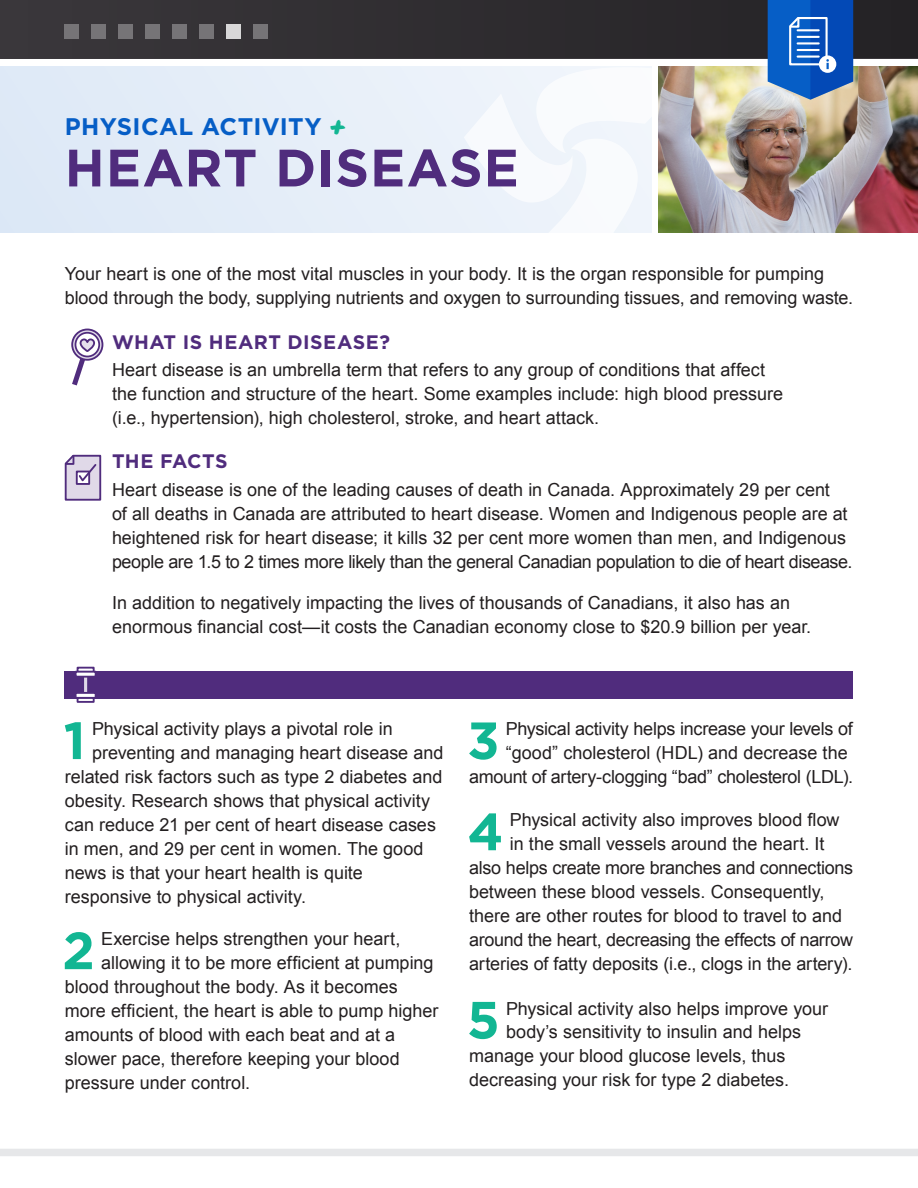
<style>
.page{position:relative;width:918px;height:1188px;background:#fff}
.page>*{position:absolute;margin:0;border:0;box-sizing:border-box;transform-origin:0 0}
.Headers{font:700 52.5px "Gotham";letter-spacing:.02em;color:#502c7d}
.Body_Copy_12_16{font:700 52.35px "Gotham";color:#12b693}
.Headers-2{font:700 24px "Gotham";letter-spacing:.015em;color:#065ec6}
.Body_Copy_12_16-2{font:700 19.5px "Gotham";letter-spacing:.02em;color:#502c7d}
.Body_Copy_12_16-3{font:18px/24px "Arial";color:#231f20}
.Body_Copy_12_16-4{font:18px "Arial";letter-spacing:-.02em;color:#231f20}
.s1{font-family:"Permanent Marker";font-weight:400;font-size:28.5px;color:#12b693}
</style>
<div class="page">
<div style="left:0;top:1149px;width:918px;height:7px;background:#e6e7e9"></div>
<div style="left:0;top:0;width:918px;height:58px;background:#302d31"></div>
<div style="left:0;top:66px;width:652px;height:166px;background:#e4edf8"></div>
<svg style="left:464px;top:66px;width:188px;height:166px"></svg>
<img style="left:659px;top:66px;width:259px;height:166px">
<svg style="left:768px;top:0;width:85px;height:100px;background:#306fc4"></svg>
<svg style="left:72px;top:329px;width:30px;height:31px"></svg>
<div style="left:71px;top:329px;width:32px;height:32px;border:2px solid #502c7d;border-radius:50%"></div>
<svg style="left:75px;top:333px;width:24px;height:23px"></svg>
<div style="left:75px;top:332px;width:25px;height:25px;border:2px solid #502c7d;border-radius:50%"></div>
<svg style="left:72px;top:338px;width:24px;height:47px"></svg>
<svg style="left:64px;top:454px;width:38px;height:47px;background:#bfb2d0"></svg>
<div style="left:65px;top:671px;width:788px;height:27px;background:#502c7d"></div>
<svg style="left:84px;top:678px;width:4px;height:14px"></svg>
<svg style="left:77px;top:699px;width:18px;height:4px"></svg>
<svg style="left:75px;top:693px;width:22px;height:6px"></svg>
<svg style="left:77px;top:667px;width:18px;height:4px"></svg>
<svg style="left:76px;top:672px;width:19px;height:6px"></svg>
<div style="left:65px;top:24px;width:14px;height:14px;background:#767477"></div>
<div style="left:92px;top:24px;width:14px;height:14px;background:#767477"></div>
<div style="left:119px;top:24px;width:14px;height:14px;background:#767477"></div>
<div style="left:146px;top:24px;width:14px;height:14px;background:#767477"></div>
<div style="left:173px;top:24px;width:14px;height:14px;background:#767477"></div>
<div style="left:200px;top:24px;width:14px;height:14px;background:#767477"></div>
<div style="left:227px;top:24px;width:14px;height:14px;background:#d8d7d8"></div>
<div style="left:254px;top:24px;width:14px;height:14px;background:#767477"></div>
<p class="Headers-2" style="left:65px;top:111px;width:283px">PHYSICAL ACTIVITY <span class="s1">+</span></p>
<p class="Headers" style="left:65px;top:133px;width:455px">HEART DISEASE</p>
<p class="Body_Copy_12_16-3" style="left:65px;top:262px;width:790px">Your heart is one of the most vital muscles in your body. It is the organ responsible for pumping blood through the body, supplying nutrients and oxygen to surrounding tissues, and removing waste.</p>
<p class="Body_Copy_12_16-2" style="left:112px;top:329px;width:280px">WHAT IS HEART DISEASE?</p>
<p class="Body_Copy_12_16-3" style="left:112px;top:358px;width:672px">Heart disease is an umbrella term that refers to any group of conditions that affect the function and structure of the heart. Some examples include: high blood pressure (i.e., hypertension), high cholesterol, stroke, and heart attack.</p>
<p class="Body_Copy_12_16-2" style="left:112px;top:449px;width:117px">THE FACTS</p>
<p class="Body_Copy_12_16-3" style="left:112px;top:478px;width:742px">Heart disease is one of the leading causes of death in Canada. Approximately 29 per cent<br>of all deaths in Canada are attributed to heart disease. Women and Indigenous people are at heightened risk for heart disease; it kills 32 per cent more women than men, and Indigenous people are 1.5 to 2 times more likely than the general Canadian population to die of heart disease.</p>
<p class="Body_Copy_12_16-3" style="left:112px;top:591px;width:701px">In addition to negatively impacting the lives of thousands of Canadians, it also has an enormous financial cost—it costs the Canadian economy close to $20.9 billion per year.</p>
<p class="Body_Copy_12_16" style="left:64px;top:706px;width:24px">1</p>
<p class="Body_Copy_12_16-3" style="left:92px;top:717px;width:302px">Physical activity plays a pivotal role in</p>
<p class="Body_Copy_12_16-3" style="left:92px;top:741px;width:353px">preventing and managing heart disease and</p>
<p class="Body_Copy_12_16-3" style="left:65px;top:765px;width:379px">related risk factors such as type 2 diabetes and</p>
<p class="Body_Copy_12_16-3" style="left:65px;top:789px;width:367px">obesity. Research shows that physical activity</p>
<p class="Body_Copy_12_16-3" style="left:65px;top:813px;width:373px">can reduce 21 per cent of heart disease cases</p>
<p class="Body_Copy_12_16-3" style="left:65px;top:837px;width:360px">in men, and 29 per cent in women. The good</p>
<p class="Body_Copy_12_16-3" style="left:65px;top:861px;width:300px">news is that your heart health is quite</p>
<p class="Body_Copy_12_16-3" style="left:65px;top:885px;width:243px">responsive to physical activity.</p>
<p class="Body_Copy_12_16" style="left:62px;top:916px;width:34px">2</p>
<p class="Body_Copy_12_16-3" style="left:101px;top:927px;width:301px">Exercise helps strengthen your heart,</p>
<p class="Body_Copy_12_16-3" style="left:101px;top:951px;width:334px">allowing it to be more efficient at pumping</p>
<p class="Body_Copy_12_16-3" style="left:65px;top:975px;width:335px">blood throughout the body. As it becomes</p>
<p class="Body_Copy_12_16-3" style="left:65px;top:999px;width:375px">more efficient, the heart is able to pump higher</p>
<p class="Body_Copy_12_16-3" style="left:65px;top:1023px;width:332px">amounts of blood with each beat and at a</p>
<p class="Body_Copy_12_16-3" style="left:65px;top:1047px;width:336px">slower pace, therefore keeping your blood</p>
<p class="Body_Copy_12_16-3" style="left:65px;top:1071px;width:187px">pressure under control.</p>
<p class="Body_Copy_12_16-3" style="left:469px;top:717px;width:386px;text-align:right">Physical activity helps increase your levels of “good” cholesterol (HDL) and decrease the amount of artery-clogging “bad” cholesterol (LDL).</p>
<p class="Body_Copy_12_16" style="left:468px;top:797px;width:38px">4</p>
<p class="Body_Copy_12_16-3" style="left:510px;top:808px;width:331px">Physical activity also improves blood flow</p>
<p class="Body_Copy_12_16" style="left:467px;top:706px;width:34px">3</p>
<p class="Body_Copy_12_16-3" style="left:510px;top:832px;width:316px">in the small vessels around the heart. It</p>
<p class="Body_Copy_12_16-3" style="left:469px;top:856px;width:386px">also helps create more branches and connections</p>
<p class="Body_Copy_12_16-3" style="left:469px;top:880px;width:357px">between these blood vessels. Consequently,</p>
<p class="Body_Copy_12_16-3" style="left:469px;top:904px;width:374px">there are other routes for blood to travel to and</p>
<p class="Body_Copy_12_16-4" style="left:469px;top:928px;width:386px">around the heart, decreasing the effects of narrow</p>
<p class="Body_Copy_12_16-3" style="left:469px;top:952px;width:385px">arteries of fatty deposits (i.e., clogs in the artery).</p>
<p class="Body_Copy_12_16" style="left:467px;top:985px;width:34px">5</p>
<p class="Body_Copy_12_16-3" style="left:506px;top:996px;width:324px">Physical activity also helps improve your</p>
<p class="Body_Copy_12_16-3" style="left:506px;top:1020px;width:296px">body’s sensitivity to insulin and helps</p>
<p class="Body_Copy_12_16-3" style="left:469px;top:1044px;width:318px">manage your blood glucose levels, thus</p>
<p class="Body_Copy_12_16-3" style="left:469px;top:1068px;width:322px">decreasing your risk for type 2 diabetes.</p>
</div>
